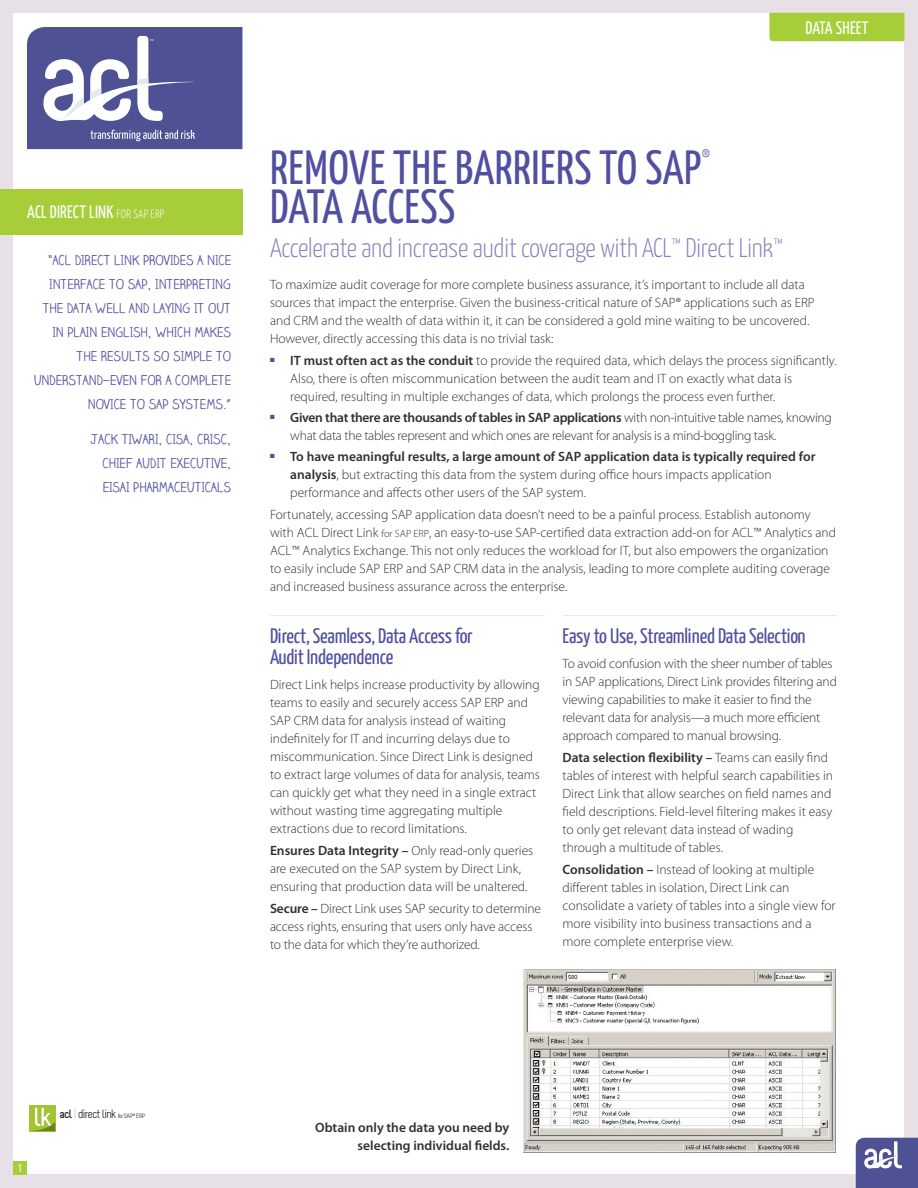
<style>
.page{position:relative;width:918px;height:1188px;background:#e7e1e7}
.page>*{position:absolute;margin:0;border:0;box-sizing:border-box;transform-origin:0 0}
.Project_Head{font:48px "Kaffeesatz";letter-spacing:.01em;color:#504fa1}
.Project_Subhead{font:300 27px "Kaffeesatz";letter-spacing:-.01em;color:#8781bd}
.Subheads{font:21px/21px "Kaffeesatz";letter-spacing:-.01em;color:#504fa1}
.Sidebar_heading{font:18px "Kaffeesatz";letter-spacing:.01em;color:#fff}
.Project_Head-2{font:300 18px "Kaffeesatz";color:#504fa1}
.Bodycopy{font:300 13.5px/18px "Myriad Pro";color:#2d3134}
.t1{font:13.5px/24px "Claire Hand";color:#504fa1;text-align:right}
.Bodycopy-2{font:300 13.5px/18px "Myriad Pro";letter-spacing:-.02em;color:#2d3134}
.Bodycopy-3{font:600 13.5px/18px "Myriad Pro";color:#2d3134;text-align:right}
.t2{font:12px "Melbourne";letter-spacing:-.05em;color:#231f20}
.t3{font:condensed 12px "Myriad Pro";color:#fff}
.s1{font-weight:300;font-size:12px}
.s2{font-family:"Myriad Pro"}
.s3{font-weight:600}
.s4{font-size:10.5px}
.s5{font-weight:700}
.s6{font-family:"Myriad Pro";font-size:9.75px;color:#939598}
.s7{font-size:6.3px}
.s8{font-family:"Myriad Pro";font-size:6.3px}
</style>
<div class="page">
<div style="left:14px;top:14px;width:890px;height:1160px;background:#fff"></div>
<div style="left:14px;top:1161px;width:13px;height:13px;background:#a6ce39"></div>
<svg style="left:27px;top:27px;width:215px;height:122px;background:#6d71a7"></svg>
<svg style="left:29px;top:1105px;width:27px;height:27px"></svg>
<div style="left:769px;top:13px;width:135px;height:28px;background:#a6ce39"></div>
<div style="left:0;top:189px;width:242px;height:45px;background:#a6ce39"></div>
<hr style="left:270px;top:615px;width:274px;height:1px;background:#e2e8eb">
<hr style="left:562px;top:615px;width:275px;height:1px;background:#e2e8eb">
<img style="left:524px;top:970px;width:311px;height:182px">
<svg style="left:856px;top:1138px;width:62px;height:50px;background:#676aa3"></svg>
<h3 class="Sidebar_heading" style="left:806px;top:16px;width:64px">DATA SHEET</h3>
<p class="Sidebar_heading" style="left:27px;top:201px;width:139px">ACL DIRECT LINK <span class="s1">FOR SAP ERP</span></p>
<p class="t1" style="left:34px;top:248px;width:199px">“ACL DIRECT LINK PROVIDES A NICE<br>INTERFACE TO SAP, INTERPRETING<br>THE DATA WELL AND LAYING IT OUT<br>IN PLAIN ENGLISH, WHICH MAKES<br>THE RESULTS SO SIMPLE TO<br>UNDERSTAND<span class="s2">–</span>EVEN FOR A COMPLETE<br>NOVICE TO SAP SYSTEMS.”</p>
<p class="t1" style="left:103px;top:428px;width:130px;text-align:justify;text-indent:-12px">JACK TIWARI, CISA, CRISC, CHIEF AUDIT EXECUTIVE, EISAI PHARMACEUTICALS</p>
<p class="Project_Head" style="left:270px;top:138px;width:433px">REMOVE THE BARRIERS TO SAP</p>
<p class="Project_Head-2" style="left:702px;top:146px;width:10px">®</p>
<p class="Project_Head" style="left:270px;top:177px;width:187px">DATA ACCESS</p>
<p class="Project_Subhead" style="left:270px;top:231px;width:514px">Accelerate and increase audit coverage with ACL<sup>™</sup> Direct Link<sup>™</sup></p>
<p class="Bodycopy" style="left:270px;top:275px;width:546px">To maximize audit coverage for more complete business assurance, it’s important to include all data sources that impact the enterprise. Given the business-critical nature of SAP® applications such as ERP and CRM and the wealth of data within it, it can be considered a gold mine waiting to be uncovered.<br>However, directly accessing this data is no trivial task:</p>
<p class="Bodycopy" style="left:290px;top:351px;width:548px;text-indent:-20px"><sup>■</sup> <span class="s3">IT must often act as the conduit</span> to provide the required data, which delays the process significantly.<br>Also, there is often miscommunication between the audit team and IT on exactly what data is required, resulting in multiple exchanges of data, which prolongs the process even further.</p>
<p class="Bodycopy-2" style="left:290px;top:409px;width:543px;text-indent:-20px"><sup>■</sup> <span class="s3">Given that there are thousands of tables in SAP applications</span> with non-intuitive table names, knowing what data the tables represent and which ones are relevant for analysis is a mind-boggling task.</p>
<p class="Bodycopy" style="left:290px;top:448px;width:527px;text-indent:-20px"><sup>■</sup> <span class="s3">To have meaningful results, a large amount of SAP application data is typically required for analysis</span>, but extracting this data from the system during office hours impacts application performance and affects other users of the SAP system.</p>
<p class="Bodycopy" style="left:270px;top:505px;width:568px">Fortunately, accessing SAP application data doesn’t need to be a painful process. Establish autonomy with ACL Direct Link <span class="s4">for SAP ERP</span>, an easy-to-use SAP-certified data extraction add-on for ACL™ Analytics and ACL™ Analytics Exchange. This not only reduces the workload for IT, but also empowers the organization to easily include SAP ERP and SAP CRM data in the analysis, leading to more complete auditing coverage and increased business assurance across the enterprise.</p>
<p class="Subheads" style="left:270px;top:625px;width:204px">Direct, Seamless, Data Access for<br>Audit Independence</p>
<p class="Bodycopy" style="left:270px;top:675px;width:271px">Direct Link helps increase productivity by allowing teams to easily and securely access SAP ERP and SAP CRM data for analysis instead of waiting indefinitely for IT and incurring delays due to miscommunication. Since Direct Link is designed to extract large volumes of data for analysis, teams can quickly get what they need in a single extract without wasting time aggregating multiple extractions due to record limitations.</p>
<p class="Bodycopy" style="left:270px;top:841px;width:265px"><span class="s3">Ensures Data Integrity –</span> Only read-only queries are executed on the SAP system by Direct Link, ensuring that production data will be unaltered.</p>
<p class="Bodycopy" style="left:270px;top:900px;width:273px"><span class="s3">Secure –</span> Direct Link uses SAP security to determine access rights, ensuring that users only have access to the data for which they’re authorized.</p>
<p class="Subheads" style="left:562px;top:625px;width:245px">Easy to Use, Streamlined Data Selection</p>
<p class="Bodycopy" style="left:562px;top:654px;width:276px">To avoid confusion with the sheer number of tables in SAP applications, Direct Link provides filtering and viewing capabilities to make it easier to find the relevant data for analysis—a much more efficient approach compared to manual browsing.</p>
<p class="Bodycopy" style="left:562px;top:748px;width:272px"><span class="s3">Data selection flexibility –</span> Teams can easily find tables of interest with helpful search capabilities in Direct Link that allow searches on field names and field descriptions. Field-level filtering makes it easy to only get relevant data instead of wading through a multitude of tables.</p>
<p class="Bodycopy" style="left:562px;top:861px;width:275px"><span class="s3">Consolidation –</span> Instead of looking at multiple different tables in isolation, Direct Link can consolidate a variety of tables into a single view for more visibility into business transactions and a more complete enterprise view.</p>
<p class="t3" style="left:18px;top:1161px;width:6px">1</p>
<p class="t2" style="left:60px;top:1108px;width:87px"><span class="s5">acl</span> <span class="s6">|</span> direct link <span class="s7">for SAP</span><span class="s8">®</span> <span class="s7">ERP</span></p>
<p class="Bodycopy-3" style="left:315px;top:1118px;width:196px">Obtain only the data you need by selecting individual fields.</p>
</div>
